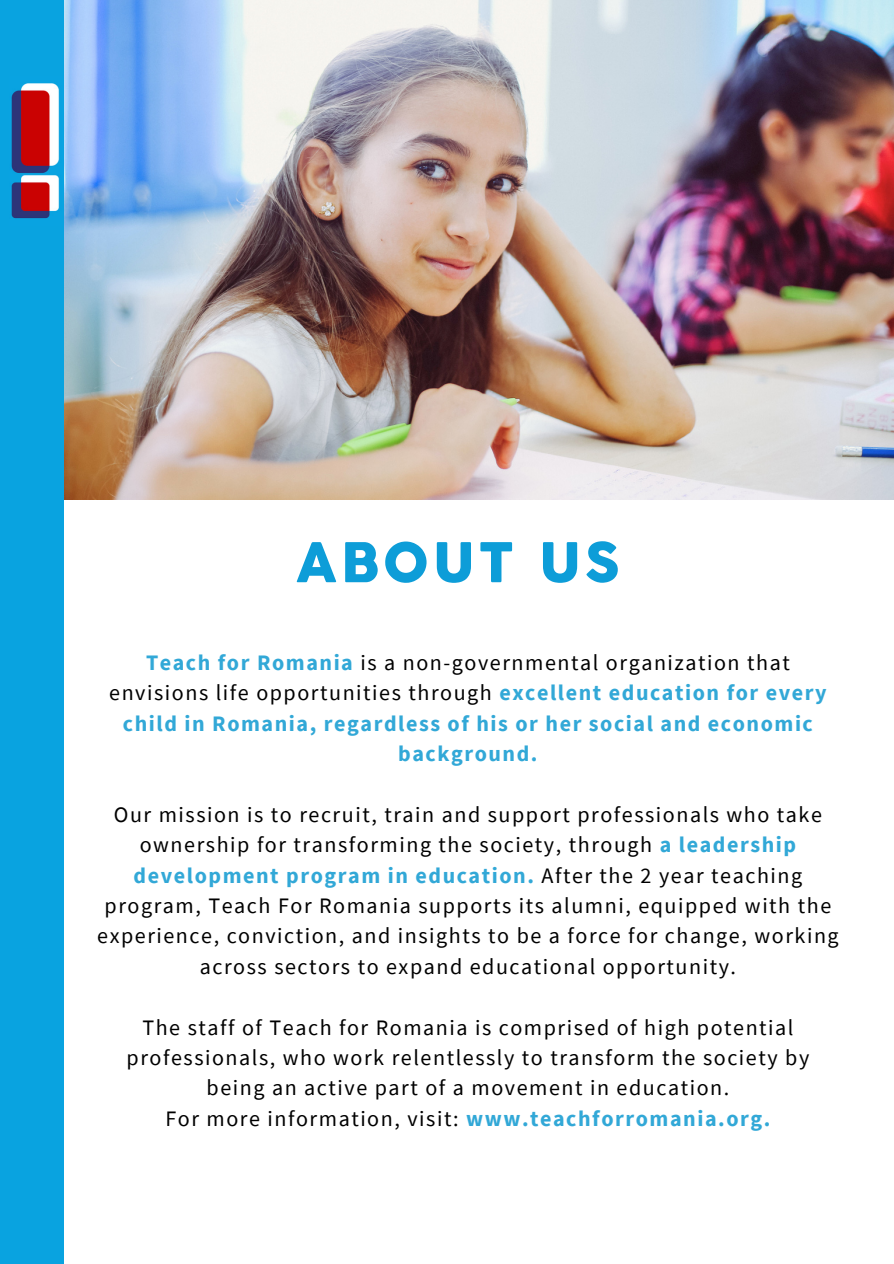
<style>
.page{position:relative;width:894px;height:1264px;background:#fff}
.page>*{position:absolute;margin:0;border:0;box-sizing:border-box;transform-origin:0 0}
.t1{font:54px "Cocogoose";letter-spacing:.07em;color:#0d9dd8}
.t2{font:22.05px/30.3px "Source Sans Pro";letter-spacing:.07em;color:#000;text-align:center}
.t3{font:700 22.05px/30.3px "Source Sans Pro";letter-spacing:.07em;color:#32a8d7;text-align:center}
.s1{font-weight:400;color:#000}
.s2{font-weight:700;color:#32a8d7}
</style>
<div class="page">
<img style="left:64px;top:0;width:829px;height:500px">
<div style="left:0;top:0;width:64px;height:1263px;background:#09a3e0"></div>
<img style="left:11px;top:83px;width:48px;height:136px">
<h1 class="t1" style="left:295px;top:528px;width:325px">ABOUT US</h1>
<p class="t3" style="left:109px;top:647px;width:718px">Teach for Romania <span class="s1">is a non-governmental organization that envisions life opportunities through</span> excellent education for every child in Romania, regardless of his or her social and economic background.</p>
<p class="t2" style="left:97px;top:799px;width:742px">Our mission is to recruit, train and support professionals who take ownership for transforming the society, through <span class="s2">a leadership development program in education.</span> After the 2 year teaching program, Teach For Romania supports its alumni, equipped with the experience, conviction, and insights to be a force for change, working across sectors to expand educational opportunity.</p>
<p class="t2" style="left:126px;top:1011px;width:684px">The staff of Teach for Romania is comprised of high potential professionals, who work relentlessly to transform the society by being an active part of a movement in education.<br>For more information, visit: <span class="s2">www.teachforromania.org.</span></p>
</div>
